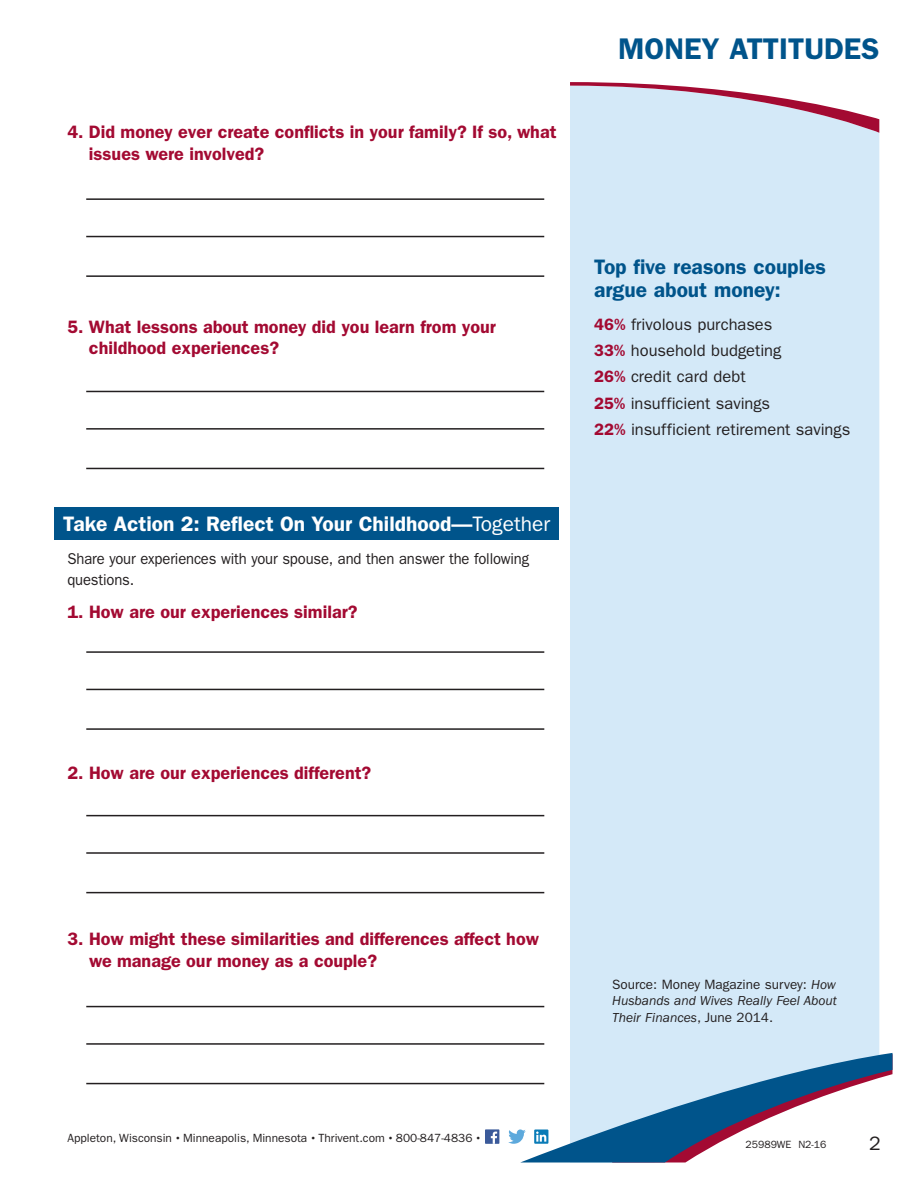
<style>
.page{position:relative;width:918px;height:1188px;background:#fff}
.page>*{position:absolute;margin:0;border:0;box-sizing:border-box;transform-origin:0 0}
.Page_Heading{font:600 30px "ITC Franklin Gothic Std";color:#00548b}
.t1{font:600 21px "ITC Franklin Gothic Std";color:#fff}
.Sidebar{font:600 21px/22.5px "ITC Franklin Gothic Std";color:#00548b}
.Body_Text{font:19.5px "ITC Franklin Gothic Std";color:#231f20}
.t2{font:600 18px/21.6px "ITC Franklin Gothic Std";color:#a30a32}
.Sidebar-2{font:16.5px "ITC Franklin Gothic Std";color:#231f20}
.t3{font:15.75px/21px "ITC Franklin Gothic Std";letter-spacing:-.01em;color:#231f20;scale:.94 1}
.Footnote{font:italic 13.5px/16.5px "ITC Franklin Gothic Std";color:#231f20;text-align:justify}
.t4{font:11.85px "ITC Franklin Gothic Std";color:#231f20}
.Body_Sub_Bullets{font:10.5px "ITC Franklin Gothic Std";color:#231f20}
.s1{font-weight:400}
.s2{font-weight:600;color:#a30a32}
.s3{font-weight:500}
.s4{font-style:normal}
</style>
<div class="page">
<div style="left:570px;top:133px;width:309px;height:920px;background:#d4e9f8"></div>
<svg style="left:570px;top:82px;width:309px;height:51px"></svg>
<hr style="left:86px;top:852px;width:458px;height:2px;background:#231f20">
<hr style="left:86px;top:1043px;width:458px;height:2px;background:#231f20">
<hr style="left:86px;top:428px;width:458px;height:2px;background:#231f20">
<hr style="left:86px;top:689px;width:458px;height:1px;background:#231f20">
<hr style="left:86px;top:236px;width:458px;height:1px;background:#231f20">
<hr style="left:86px;top:892px;width:458px;height:1px;background:#231f20">
<hr style="left:86px;top:1083px;width:458px;height:1px;background:#231f20">
<hr style="left:86px;top:468px;width:458px;height:1px;background:#231f20">
<hr style="left:86px;top:728px;width:458px;height:2px;background:#231f20">
<hr style="left:86px;top:275px;width:458px;height:2px;background:#231f20">
<hr style="left:86px;top:815px;width:458px;height:1px;background:#231f20">
<hr style="left:86px;top:1006px;width:458px;height:1px;background:#231f20">
<hr style="left:86px;top:391px;width:458px;height:1px;background:#231f20">
<hr style="left:86px;top:651px;width:458px;height:2px;background:#231f20">
<hr style="left:86px;top:198px;width:458px;height:2px;background:#231f20">
<div style="left:54px;top:508px;width:504px;height:32px;background:#00548b"></div>
<svg style="left:508px;top:1053px;width:384px;height:110px"></svg>
<div style="left:485px;top:1129px;width:14px;height:15px;background:#3b5a9a"></div>
<svg style="left:491px;top:1132px;width:6px;height:12px"></svg>
<p class="t2" style="left:89px;top:121px;width:469px;text-indent:-22px">4. Did money ever create conflicts in your family? If so, what issues were involved?</p>
<p class="Page_Heading" style="left:618px;top:31px;width:263px">MONEY ATTITUDES</p>
<p class="t2" style="left:89px;top:316px;width:409px;text-indent:-22px">5. What lessons about money did you learn from your childhood experiences?</p>
<p class="t1" style="left:63px;top:512px;width:488px">Take Action 2: Reflect On Your Childhood—<span class="s1">Together</span></p>
<p class="t3" style="left:67px;top:549px;width:493px">Share your experiences with your spouse, and then answer the following questions.</p>
<p class="t2" style="left:67px;top:601px;width:292px">1. How are our experiences similar?</p>
<p class="Sidebar" style="left:594px;top:256px;width:233px">Top five reasons couples argue about money:</p>
<p class="Sidebar-2" style="left:594px;top:315px;width:180px"><span class="s2">46%</span> frivolous purchases</p>
<p class="Sidebar-2" style="left:594px;top:341px;width:189px"><span class="s2">33%</span> household budgeting</p>
<p class="Sidebar-2" style="left:594px;top:367px;width:153px"><span class="s2">26%</span> credit card debt</p>
<p class="Sidebar-2" style="left:594px;top:393px;width:178px"><span class="s2">25%</span> insufficient savings</p>
<p class="Sidebar-2" style="left:594px;top:420px;width:258px"><span class="s2">22%</span> insufficient retirement savings</p>
<p class="t2" style="left:67px;top:762px;width:305px">2. How are our experiences different?</p>
<p class="t2" style="left:89px;top:928px;width:452px;text-indent:-22px">3. How might these similarities and differences affect how we manage our money as a couple?</p>
<p class="t4" style="left:67px;top:1131px;width:416px">Appleton, Wisconsin <span class="s3">•</span> Minneapolis, Minnesota <span class="s3">•</span> Thrivent.com <span class="s3">•</span> 800-847-4836 <span class="s3">•</span></p>
<p class="Footnote" style="left:612px;top:976px;width:226px"><span class="s4">Source: Money Magazine survey:</span> How Husbands and Wives Really Feel About Their Finances<span class="s4">, June 2014.</span></p>
<p class="Body_Sub_Bullets" style="left:745px;top:1138px;width:83px">25989WE N2-16</p>
<p class="Body_Text" style="left:869px;top:1132px;width:13px">2</p>
</div>
